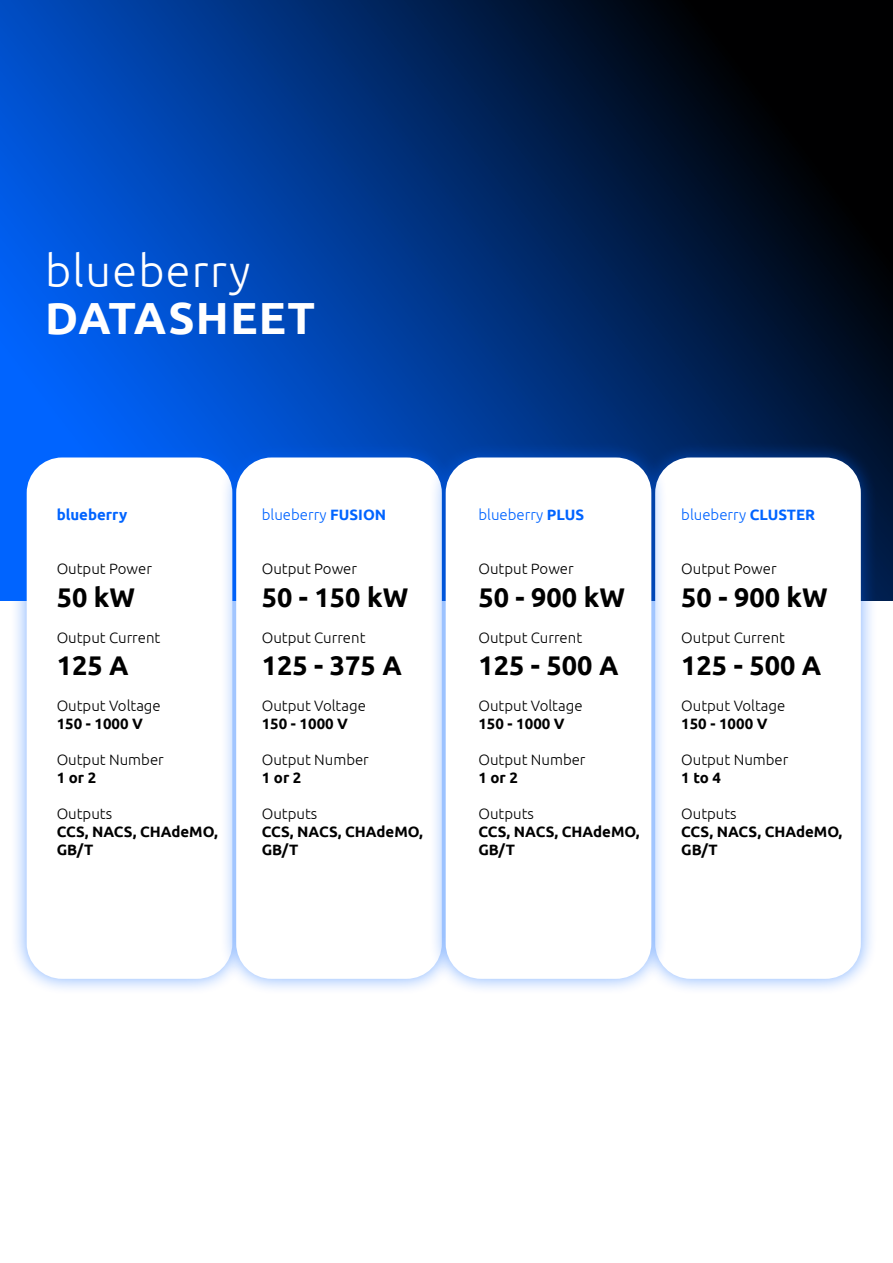
<style>
.page{position:relative;width:893px;height:1263px;background:#fff}
.page>*{position:absolute;margin:0;border:0;box-sizing:border-box;transform-origin:0 0}
.t1{font:300 45px/46.5px "Ubuntu";letter-spacing:.03em;color:#fff}
.t2{font:700 27px "Ubuntu";color:#000}
.t3{font:300 15px "Ubuntu";color:#000}
.t4{font:700 15px/18px "Ubuntu";color:#000}
.t5{font:300 15px "Ubuntu";color:#0064ff}
.t6{font:700 15px "Ubuntu";color:#0064ff}
.s1{font-weight:700}
</style>
<div class="page">
<svg style="left:0;top:0;width:893px;height:600px;background:#002e77"></svg>
<div style="left:638px;top:441px;width:239px;height:554px;background:#0064ff;opacity:.5"></div>
<div style="left:655px;top:457px;width:206px;height:522px;background:#fff;border-radius:35px"></div>
<div style="left:10px;top:441px;width:239px;height:554px;background:#0064ff;opacity:.5"></div>
<div style="left:27px;top:457px;width:205px;height:522px;background:#fff;border-radius:35px"></div>
<div style="left:219px;top:441px;width:239px;height:554px;background:#0064ff;opacity:.5"></div>
<div style="left:236px;top:457px;width:206px;height:522px;background:#fff;border-radius:35px"></div>
<div style="left:429px;top:441px;width:239px;height:554px;background:#0064ff;opacity:.5"></div>
<div style="left:446px;top:457px;width:205px;height:522px;background:#fff;border-radius:35px"></div>
<p class="t1" style="left:45px;top:247px;width:272px">blueberry<br><span class="s1">DATASHEET</span></p>
<p class="t6" style="left:57px;top:505px;width:72px">blueberry</p>
<p class="t5" style="left:262px;top:505px;width:126px">blueberry <span class="s1">FUSION</span></p>
<p class="t5" style="left:478px;top:505px;width:107px">blueberry <span class="s1">PLUS</span></p>
<p class="t5" style="left:681px;top:505px;width:135px">blueberry <span class="s1">CLUSTER</span></p>
<p class="t3" style="left:57px;top:560px;width:97px">Output Power</p>
<p class="t2" style="left:57px;top:581px;width:80px">50 kW</p>
<p class="t3" style="left:57px;top:628px;width:105px">Output Current</p>
<p class="t2" style="left:57px;top:649px;width:73px">125 A</p>
<p class="t3" style="left:57px;top:697px;width:106px">Output Voltage</p>
<p class="t4" style="left:57px;top:714px;width:88px">150 - 1000 V</p>
<p class="t3" style="left:57px;top:751px;width:109px">Output Number</p>
<p class="t4" style="left:57px;top:768px;width:41px">1 or 2</p>
<p class="t3" style="left:57px;top:805px;width:57px">Outputs</p>
<p class="t4" style="left:57px;top:822px;width:163px">CCS, NACS, CHAdeMO,<br>GB/T</p>
<p class="t3" style="left:262px;top:560px;width:97px">Output Power</p>
<p class="t2" style="left:262px;top:581px;width:148px">50 - 150 kW</p>
<p class="t3" style="left:262px;top:628px;width:105px">Output Current</p>
<p class="t2" style="left:262px;top:649px;width:142px">125 - 375 A</p>
<p class="t3" style="left:262px;top:697px;width:106px">Output Voltage</p>
<p class="t4" style="left:262px;top:714px;width:88px">150 - 1000 V</p>
<p class="t3" style="left:262px;top:751px;width:109px">Output Number</p>
<p class="t4" style="left:262px;top:768px;width:41px">1 or 2</p>
<p class="t3" style="left:262px;top:805px;width:57px">Outputs</p>
<p class="t4" style="left:262px;top:822px;width:163px">CCS, NACS, CHAdeMO,<br>GB/T</p>
<p class="t3" style="left:478px;top:560px;width:97px">Output Power</p>
<p class="t2" style="left:478px;top:581px;width:148px">50 - 900 kW</p>
<p class="t3" style="left:478px;top:628px;width:105px">Output Current</p>
<p class="t2" style="left:478px;top:649px;width:142px">125 - 500 A</p>
<p class="t3" style="left:478px;top:697px;width:106px">Output Voltage</p>
<p class="t4" style="left:478px;top:714px;width:88px">150 - 1000 V</p>
<p class="t3" style="left:478px;top:751px;width:109px">Output Number</p>
<p class="t4" style="left:478px;top:768px;width:41px">1 or 2</p>
<p class="t3" style="left:478px;top:805px;width:57px">Outputs</p>
<p class="t4" style="left:478px;top:822px;width:163px">CCS, NACS, CHAdeMO,<br>GB/T</p>
<p class="t3" style="left:681px;top:560px;width:97px">Output Power</p>
<p class="t2" style="left:681px;top:581px;width:148px">50 - 900 kW</p>
<p class="t3" style="left:681px;top:628px;width:105px">Output Current</p>
<p class="t2" style="left:681px;top:649px;width:142px">125 - 500 A</p>
<p class="t3" style="left:681px;top:697px;width:106px">Output Voltage</p>
<p class="t4" style="left:681px;top:714px;width:88px">150 - 1000 V</p>
<p class="t3" style="left:681px;top:751px;width:109px">Output Number</p>
<p class="t4" style="left:681px;top:768px;width:41px">1 to 4</p>
<p class="t3" style="left:681px;top:805px;width:57px">Outputs</p>
<p class="t4" style="left:681px;top:822px;width:163px">CCS, NACS, CHAdeMO,<br>GB/T</p>
</div>
